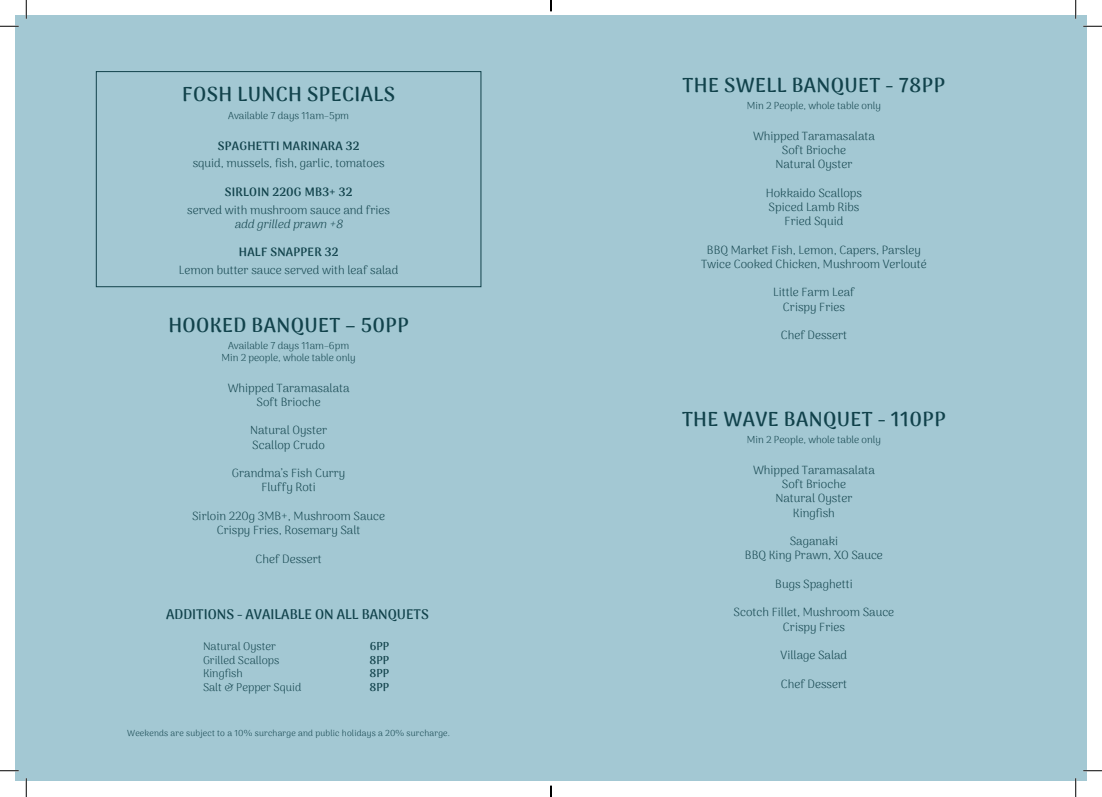
<style>
.page{position:relative;width:1102px;height:797px;background:#fff}
.page>*{position:absolute;margin:0;border:0;box-sizing:border-box;transform-origin:0 0}
.t1{font:700 20px "Arima Madurai";letter-spacing:.02em;color:#11424b}
.t2{font:700 13.75px "Arima Madurai";color:#11424b}
.t3{font:300 11.88px/14.2px "Arima Madurai";color:#11424b;text-align:center}
.t4{font:800 11.88px "Arima Madurai";letter-spacing:.02em;color:#11424b}
.t5{font:italic 300 11.88px "Arima Madurai";color:#11424b}
.t6{font:300 11.25px "Arima Madurai";color:#11424b}
.t7{font:700 11.25px "Arima Madurai";color:#11424b}
.t8{font:300 10.12px "Arima Madurai";color:#11424b}
.t9{font:300 8.75px "Arima Madurai";letter-spacing:.02em;color:#11424b}
</style>
<div class="page">
<div style="left:16px;top:16px;width:535px;height:765px;background:#a3c8d3"></div>
<div style="left:551px;top:16px;width:535px;height:765px;background:#a3c8d3"></div>
<div style="left:96px;top:71px;width:385px;height:216px;border:1px solid #11424b"></div>
<svg style="left:0;top:25px;width:19px;height:2px"></svg>
<svg style="left:1083px;top:25px;width:18px;height:2px"></svg>
<svg style="left:0;top:770px;width:19px;height:1px"></svg>
<svg style="left:1083px;top:770px;width:18px;height:1px"></svg>
<svg style="left:25px;top:0;width:2px;height:19px"></svg>
<svg style="left:25px;top:778px;width:2px;height:19px"></svg>
<svg style="left:1074px;top:0;width:2px;height:19px"></svg>
<svg style="left:1075px;top:778px;width:1px;height:19px"></svg>
<svg style="left:550px;top:785px;width:1px;height:12px"></svg>
<p class="t1" style="left:182px;top:80px;width:214px">FOSH LUNCH SPECIALS</p>
<p class="t8" style="left:228px;top:109px;width:122px">Available 7 days 11am–5pm</p>
<p class="t4" style="left:218px;top:137px;width:143px">SPAGHETTI MARINARA 32</p>
<p class="t3" style="left:193px;top:157px;width:193px">squid, mussels, fish, garlic, tomatoes</p>
<p class="t4" style="left:225px;top:183px;width:129px">SIRLOIN 220G MB3+ 32</p>
<p class="t3" style="left:187px;top:203px;width:204px">served with mushroom sauce and fries</p>
<p class="t5" style="left:234px;top:216px;width:113px">add grilled prawn +8</p>
<p class="t4" style="left:239px;top:244px;width:101px">HALF SNAPPER 32</p>
<p class="t3" style="left:179px;top:263px;width:221px">Lemon butter sauce served with leaf salad</p>
<p class="t1" style="left:168px;top:310px;width:242px">HOOKED BANQUET – 50PP</p>
<p class="t8" style="left:228px;top:339px;width:123px">Available 7 days 11am–6pm</p>
<p class="t8" style="left:221px;top:351px;width:135px">Min 2 people, whole table only</p>
<p class="t3" style="left:228px;top:381px;width:123px">Whipped Taramasalata</p>
<p class="t3" style="left:256px;top:395px;width:66px">Soft Brioche</p>
<p class="t3" style="left:250px;top:424px;width:79px">Natural Oyster</p>
<p class="t3" style="left:252px;top:438px;width:74px">Scallop Crudo</p>
<p class="t3" style="left:232px;top:466px;width:115px">Grandma’s Fish Curry</p>
<p class="t3" style="left:261px;top:481px;width:56px">Fluffy Roti</p>
<p class="t3" style="left:192px;top:509px;width:194px">Sirloin 220g 3MB+, Mushroom Sauce</p>
<p class="t3" style="left:217px;top:523px;width:145px">Crispy Fries, Rosemary Salt</p>
<p class="t3" style="left:255px;top:552px;width:68px">Chef Dessert</p>
<p class="t2" style="left:166px;top:605px;width:264px">ADDITIONS - AVAILABLE ON ALL BANQUETS</p>
<p class="t6" style="left:203px;top:639px;width:75px">Natural Oyster</p>
<p class="t7" style="left:370px;top:638px;width:21px">6PP</p>
<p class="t6" style="left:203px;top:652px;width:78px">Grilled Scallops</p>
<p class="t7" style="left:369px;top:652px;width:21px">8PP</p>
<p class="t6" style="left:203px;top:666px;width:41px">Kingfish</p>
<p class="t7" style="left:369px;top:665px;width:21px">8PP</p>
<p class="t6" style="left:203px;top:679px;width:100px">Salt &amp; Pepper Squid</p>
<p class="t7" style="left:369px;top:679px;width:21px">8PP</p>
<p class="t9" style="left:127px;top:727px;width:324px">Weekends are subject to a 10% surcharge and public holidays a 20% surcharge.</p>
<p class="t1" style="left:682px;top:71px;width:264px">THE SWELL BANQUET - 78PP</p>
<p class="t8" style="left:747px;top:99px;width:135px">Min 2 People, whole table only</p>
<p class="t3" style="left:753px;top:129px;width:123px">Whipped Taramasalata</p>
<p class="t3" style="left:781px;top:143px;width:66px">Soft Brioche</p>
<p class="t3" style="left:775px;top:157px;width:79px">Natural Oyster</p>
<p class="t3" style="left:765px;top:186px;width:98px">Hokkaido Scallops</p>
<p class="t3" style="left:768px;top:200px;width:92px">Spiced Lamb Ribs</p>
<p class="t3" style="left:784px;top:214px;width:60px">Fried Squid</p>
<p class="t3" style="left:707px;top:243px;width:215px">BBQ Market Fish, Lemon, Capers, Parsley</p>
<p class="t3" style="left:701px;top:257px;width:227px">Twice Cooked Chicken, Mushroom Verlouté</p>
<p class="t3" style="left:773px;top:286px;width:83px">Little Farm Leaf</p>
<p class="t3" style="left:782px;top:300px;width:64px">Crispy Fries</p>
<p class="t3" style="left:780px;top:328px;width:68px">Chef Dessert</p>
<p class="t1" style="left:682px;top:405px;width:265px">THE WAVE BANQUET - 110PP</p>
<p class="t8" style="left:747px;top:433px;width:135px">Min 2 People, whole table only</p>
<p class="t3" style="left:753px;top:463px;width:123px">Whipped Taramasalata<br>Soft Brioche</p>
<p class="t3" style="left:775px;top:491px;width:79px">Natural Oyster</p>
<p class="t3" style="left:793px;top:506px;width:43px">Kingfish</p>
<p class="t3" style="left:789px;top:534px;width:50px">Saganaki</p>
<p class="t3" style="left:744px;top:548px;width:139px">BBQ King Prawn, XO Sauce</p>
<p class="t3" style="left:775px;top:577px;width:79px">Bugs Spaghetti</p>
<p class="t3" style="left:733px;top:605px;width:162px">Scotch Fillet, Mushroom Sauce</p>
<p class="t3" style="left:782px;top:620px;width:64px">Crispy Fries</p>
<p class="t3" style="left:780px;top:648px;width:68px">Village Salad</p>
<p class="t3" style="left:780px;top:677px;width:68px">Chef Dessert</p>
</div>
